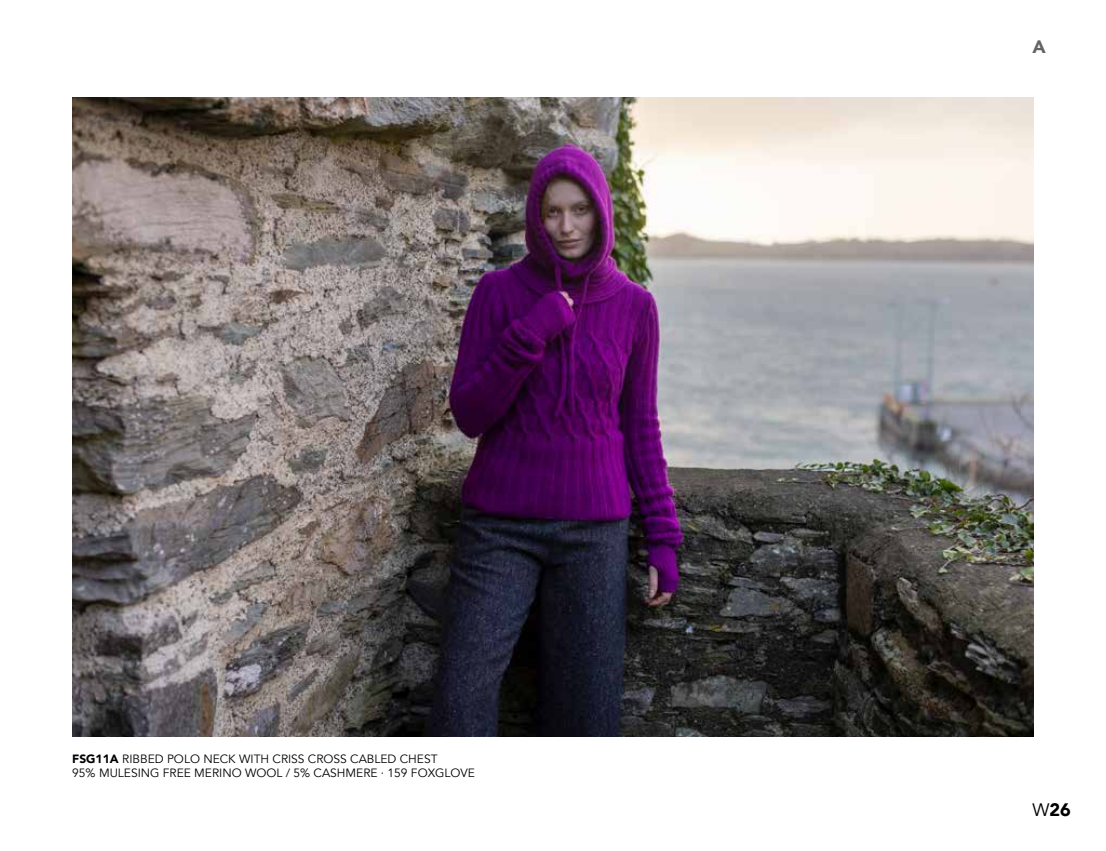
<style>
.page{position:relative;width:1106px;height:851px;background:#fff}
.page>*{position:absolute;margin:0;border:0;box-sizing:border-box;transform-origin:0 0}
.t1{font:900 18px "Avenir";color:#000}
.t2{font:900 18px "Avenir";color:#636466}
.t3{font:12px/14.4px "Avenir";color:#000}
.s1{font-weight:900}
.s2{font-weight:400}
</style>
<div class="page">
<img style="left:72px;top:98px;width:961px;height:638px">
<p class="t3" style="left:72px;top:751px;width:404px"><span class="s1">FSG11A</span> RIBBED POLO NECK WITH CRISS CROSS CABLED CHEST<br>95% MULESING FREE MERINO WOOL / 5% CASHMERE · 159 FOXGLOVE</p>
<h1 class="t2" style="left:1032px;top:31px;width:15px">A</h1>
<h1 class="t1" style="left:1032px;top:794px;width:40px"><span class="s2">W</span>26</h1>
</div>
